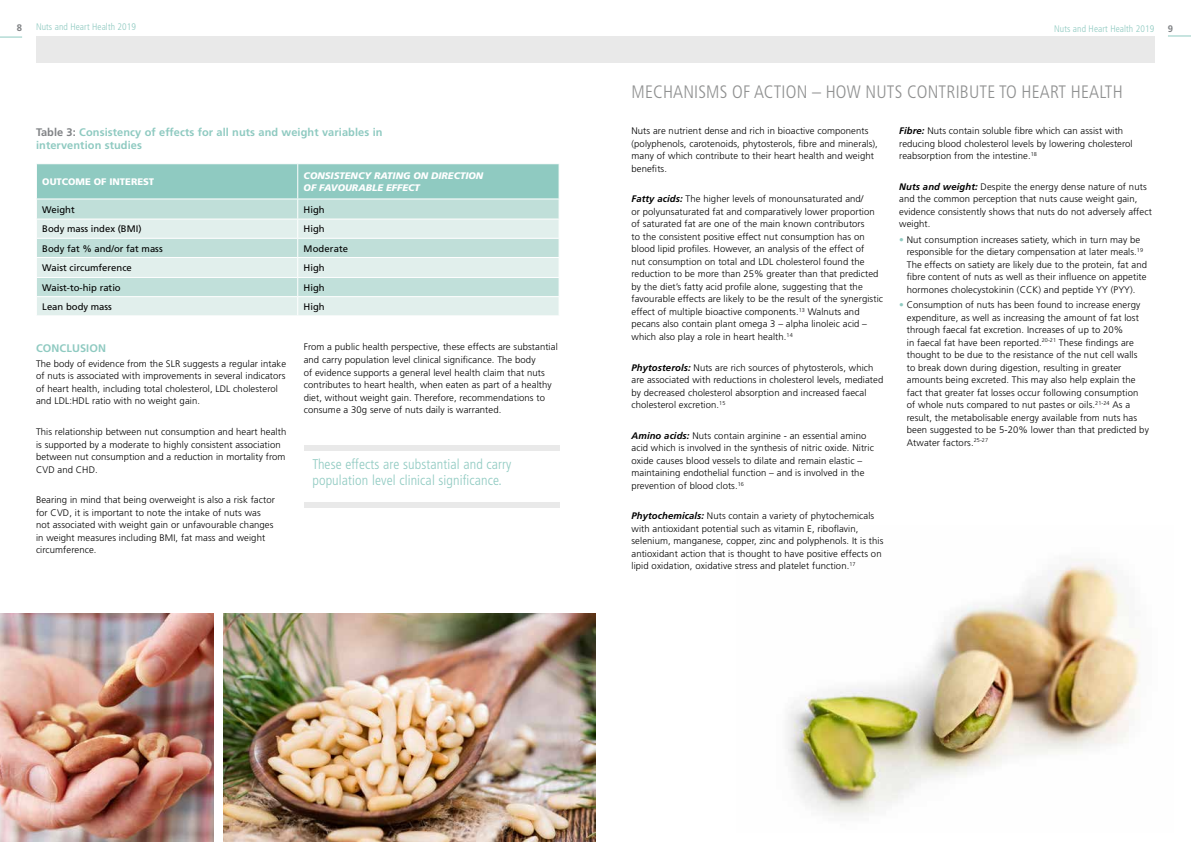
<style>
.page{position:relative;width:1191px;height:842px;background:#fff}
.page>*{position:absolute;margin:0;border:0;box-sizing:border-box;transform-origin:0 0}
.t1{font:300 condensed 18px "Frutiger";letter-spacing:.01em;color:#8f9090}
.t2{font:300 condensed 14px/16px "Frutiger";letter-spacing:.01em;color:#8fcac1}
.t3{font:700 11px/12.5px "Frutiger";letter-spacing:.01em;color:#8fcac1}
.t4{font:300 9.5px/12.5px "Frutiger";letter-spacing:.01em;color:#000}
.t5{font:9.5px "Frutiger";color:#000}
.t6{font:italic 900 9.5px/12.5px "Frutiger";color:#fff}
.t7{font:300 condensed 9.5px "Frutiger";letter-spacing:.01em;color:#8fcac1}
.t8{font:900 9.5px "Frutiger";color:#fff}
.t9{font:700 9.5px "Frutiger";color:#808285}
.s1{color:#808285}
.s2{font-weight:700;font-style:italic}
.s3{color:#8fcac1}
</style>
<div class="page">
<svg style="left:1168px;top:35px;width:23px;height:1px"></svg>
<svg style="left:0;top:37px;width:22px;height:1px"></svg>
<img style="left:787px;top:559px;width:353px;height:256px">
<div style="left:36px;top:36px;width:1118px;height:27px;background:#e9e9e9"></div>
<svg style="left:36px;top:164px;width:523px;height:151px;background:#c3e1dc"></svg>
<img style="left:0;top:613px;width:214px;height:229px">
<img style="left:224px;top:613px;width:371px;height:229px">
<div style="left:304px;top:502px;width:255px;height:6px;background:#e9e9e9"></div>
<div style="left:304px;top:445px;width:255px;height:6px;background:#e9e9e9"></div>
<p class="t9" style="left:17px;top:22px;width:7px">8</p>
<p class="t7" style="left:36px;top:22px;width:102px">Nuts and Heart Health 2019</p>
<p class="t7" style="left:1054px;top:23px;width:102px">Nuts and Heart Health 2019</p>
<p class="t9" style="left:1168px;top:23px;width:7px">9</p>
<p class="t3" style="left:36px;top:126px;width:348px"><span class="s1">Table 3:</span> Consistency of effects for all nuts and weight variables in intervention studies</p>
<p class="t8" style="left:42px;top:176px;width:113px">OUTCOME OF INTEREST</p>
<p class="t6" style="left:304px;top:169px;width:181px">CONSISTENCY RATING ON DIRECTION<br>OF FAVOURABLE EFFECT</p>
<p class="t5" style="left:42px;top:204px;width:34px">Weight</p>
<p class="t5" style="left:304px;top:204px;width:23px">High</p>
<p class="t5" style="left:42px;top:223px;width:101px">Body mass index (BMI)</p>
<p class="t5" style="left:304px;top:223px;width:23px">High</p>
<p class="t5" style="left:42px;top:243px;width:122px">Body fat % and/or fat mass</p>
<p class="t5" style="left:304px;top:243px;width:46px">Moderate</p>
<p class="t5" style="left:42px;top:262px;width:91px">Waist circumference</p>
<p class="t5" style="left:304px;top:262px;width:23px">High</p>
<p class="t5" style="left:42px;top:282px;width:80px">Waist-to-hip ratio</p>
<p class="t5" style="left:304px;top:282px;width:23px">High</p>
<p class="t5" style="left:42px;top:301px;width:71px">Lean body mass</p>
<p class="t5" style="left:304px;top:301px;width:23px">High</p>
<p class="t3" style="left:36px;top:341px;width:72px">CONCLUSION</p>
<p class="t4" style="left:36px;top:357px;width:252px">The body of evidence from the SLR suggests a regular intake of nuts is associated with improvements in several indicators of heart health, including total cholesterol, LDL cholesterol and LDL:HDL ratio with no weight gain.</p>
<p class="t4" style="left:36px;top:426px;width:252px">This relationship between nut consumption and heart health is supported by a moderate to highly consistent association between nut consumption and a reduction in mortality from CVD and CHD.</p>
<p class="t4" style="left:36px;top:494px;width:240px">Bearing in mind that being overweight is also a risk factor for CVD, it is important to note the intake of nuts was not associated with weight gain or unfavourable changes in weight measures including BMI, fat mass and weight circumference.</p>
<p class="t4" style="left:304px;top:341px;width:255px">From a public health perspective, these effects are substantial and carry population level clinical significance. The body<br>of evidence supports a general level health claim that nuts contributes to heart health, when eaten as part of a healthy diet, without weight gain. Therefore, recommendations to consume a 30g serve of nuts daily is warranted.</p>
<h2 class="t2" style="left:312px;top:457px;width:200px">These effects are substantial and carry population level clinical significance.</h2>
<h1 class="t1" style="left:631px;top:82px;width:493px">MECHANISMS OF ACTION – HOW NUTS CONTRIBUTE TO HEART HEALTH</h1>
<p class="t4" style="left:631px;top:125px;width:248px">Nuts are nutrient dense and rich in bioactive components (polyphenols, carotenoids, phytosterols, fibre and minerals), many of which contribute to their heart health and weight benefits.</p>
<p class="t4" style="left:631px;top:193px;width:253px"><span class="s2">Fatty acids:</span> The higher levels of monounsaturated and/<br>or polyunsaturated fat and comparatively lower proportion of saturated fat are one of the main known contributors<br>to the consistent positive effect nut consumption has on blood lipid profiles. However, an analysis of the effect of<br>nut consumption on total and LDL cholesterol found the reduction to be more than 25% greater than that predicted by the diet’s fatty acid profile alone, suggesting that the favourable effects are likely to be the result of the synergistic effect of multiple bioactive components.<sup>13</sup> Walnuts and pecans also contain plant omega 3 – alpha linoleic acid – which also play a role in heart health.<sup>14</sup></p>
<p class="t4" style="left:631px;top:361px;width:253px"><span class="s2">Phytosterols:</span> Nuts are rich sources of phytosterols, which are associated with reductions in cholesterol levels, mediated by decreased cholesterol absorption and increased faecal cholesterol excretion.<sup>15</sup></p>
<p class="t4" style="left:631px;top:429px;width:244px"><span class="s2">Amino acids:</span> Nuts contain arginine - an essential amino acid which is involved in the synthesis of nitric oxide. Nitric oxide causes blood vessels to dilate and remain elastic – maintaining endothelial function – and is involved in the prevention of blood clots.<sup>16</sup></p>
<p class="t4" style="left:631px;top:510px;width:253px"><span class="s2">Phytochemicals:</span> Nuts contain a variety of phytochemicals with antioxidant potential such as vitamin E, riboflavin, selenium, manganese, copper, zinc and polyphenols. It is this antioxidant action that is thought to have positive effects on lipid oxidation, oxidative stress and platelet function.<sup>17</sup></p>
<p class="t4" style="left:899px;top:125px;width:235px"><span class="s2">Fibre:</span> Nuts contain soluble fibre which can assist with reducing blood cholesterol levels by lowering cholesterol reabsorption from the intestine.<sup>18</sup></p>
<p class="t4" style="left:899px;top:180px;width:254px"><span class="s2">Nuts and weight:</span> Despite the energy dense nature of nuts and the common perception that nuts cause weight gain, evidence consistently shows that nuts do not adversely affect weight.</p>
<p class="t4" style="left:906px;top:233px;width:242px;text-indent:-8px"><span class="s3">•</span> Nut consumption increases satiety, which in turn may be responsible for the dietary compensation at later meals.<sup>19<br></sup>The effects on satiety are likely due to the protein, fat and fibre content of nuts as well as their influence on appetite hormones cholecystokinin (CCK) and peptide YY (PYY).</p>
<p class="t4" style="left:906px;top:298px;width:243px;text-indent:-8px"><span class="s3">•</span> Consumption of nuts has been found to increase energy expenditure, as well as increasing the amount of fat lost through faecal fat excretion. Increases of up to 20%<br>in faecal fat have been reported.<sup>20-21</sup> These findings are thought to be due to the resistance of the nut cell walls<br>to break down during digestion, resulting in greater amounts being excreted. This may also help explain the fact that greater fat losses occur following consumption of whole nuts compared to nut pastes or oils.<sup>21-24</sup> As a result, the metabolisable energy available from nuts has been suggested to be 5-20% lower than that predicted by Atwater factors.<sup>25-27</sup></p>
</div>
